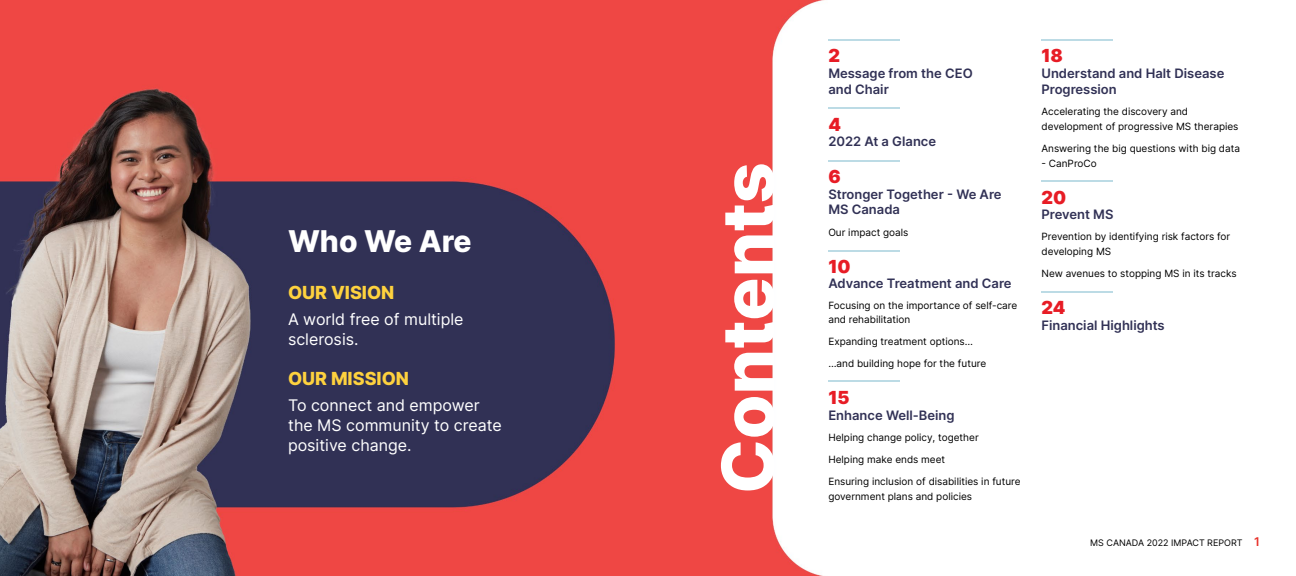
<style>
.page{position:relative;width:1296px;height:576px;background:#fff}
.page>*{position:absolute;margin:0;border:0;box-sizing:border-box;transform-origin:0 0}
.t1{font:800 72px "Inter";color:#fff}
.t2{font:800 30px "Inter";color:#fff}
.t3{font:800 18px "Inter";color:#fed23e}
.t4{font:900 18px "Inter";color:#e71c25}
.t5{font:16px/20px "Inter";color:#fff}
.t6{font:600 13px/15.6px "Inter";color:#313155}
.t7{font:10px/15px "Inter";color:#000}
.t8{font:9px "Inter";color:#000}
.s1{font-weight:600;font-size:12px;color:#e8332c}
</style>
<div class="page">
<img style="left:0;top:0;width:825px;height:576px">
<hr style="left:828px;top:39px;width:72px;height:2px;background:#bcdbe5">
<hr style="left:828px;top:107px;width:72px;height:2px;background:#bcdbe5">
<hr style="left:828px;top:160px;width:72px;height:2px;background:#bcdbe5">
<hr style="left:828px;top:250px;width:72px;height:2px;background:#bcdbe5">
<hr style="left:828px;top:380px;width:72px;height:2px;background:#bcdbe5">
<hr style="left:1041px;top:180px;width:72px;height:2px;background:#bcdbe5">
<hr style="left:1041px;top:291px;width:72px;height:2px;background:#bcdbe5">
<hr style="left:1041px;top:39px;width:72px;height:2px;background:#bcdbe5">
<h2 class="t2" style="left:288px;top:219px;width:185px">Who We Are</h2>
<h3 class="t3" style="left:288px;top:280px;width:108px">OUR VISION</h3>
<h3 class="t5" style="left:288px;top:309px;width:177px">A world free of multiple sclerosis.</h3>
<h3 class="t3" style="left:288px;top:366px;width:123px">OUR MISSION</h3>
<h3 class="t5" style="left:288px;top:395px;width:215px">To connect and empower the MS community to create positive change.</h3>
<h1 class="t1" style="left:695px;top:494px;width:333px;rotate:-90deg">Contents</h1>
<h3 class="t4" style="left:828px;top:43px;width:13px">2</h3>
<h3 class="t6" style="left:828px;top:65px;width:146px">Message from the CEO and Chair</h3>
<h3 class="t4" style="left:828px;top:111px;width:14px">4</h3>
<h3 class="t6" style="left:828px;top:133px;width:109px">2022 At a Glance</h3>
<h3 class="t4" style="left:828px;top:164px;width:14px">6</h3>
<h3 class="t6" style="left:828px;top:186px;width:175px">Stronger Together - We Are<br>MS Canada</h3>
<p class="t7" style="left:828px;top:224px;width:82px">Our impact goals</p>
<h3 class="t4" style="left:828px;top:253px;width:24px">10</h3>
<h3 class="t6" style="left:828px;top:276px;width:185px">Advance Treatment and Care</h3>
<p class="t7" style="left:828px;top:299px;width:190px;line-height:14px">Focusing on the importance of self-care and rehabilitation</p>
<p class="t7" style="left:828px;top:334px;width:146px">Expanding treatment options…</p>
<p class="t7" style="left:828px;top:356px;width:159px">…and building hope for the future</p>
<h3 class="t4" style="left:828px;top:385px;width:23px">15</h3>
<h3 class="t6" style="left:828px;top:407px;width:128px">Enhance Well-Being</h3>
<p class="t7" style="left:828px;top:430px;width:152px">Helping change policy, together</p>
<p class="t7" style="left:828px;top:452px;width:118px">Helping make ends meet</p>
<p class="t7" style="left:828px;top:474px;width:194px">Ensuring inclusion of disabilities in future government plans and policies</p>
<h3 class="t4" style="left:1041px;top:43px;width:23px">18</h3>
<h3 class="t6" style="left:1041px;top:65px;width:184px">Understand and Halt Disease<br>Progression</h3>
<p class="t7" style="left:1041px;top:103px;width:199px">Accelerating the discovery and development of progressive MS therapies</p>
<p class="t7" style="left:1041px;top:140px;width:200px">Answering the big questions with big data</p>
<p class="t7" style="left:1041px;top:155px;width:57px">- CanProCo</p>
<h3 class="t4" style="left:1041px;top:184px;width:26px">20</h3>
<h3 class="t6" style="left:1041px;top:206px;width:73px">Prevent MS</h3>
<p class="t7" style="left:1041px;top:229px;width:190px">Prevention by identifying risk factors for developing MS</p>
<p class="t7" style="left:1041px;top:266px;width:197px">New avenues to stopping MS in its tracks</p>
<h3 class="t4" style="left:1041px;top:295px;width:25px">24</h3>
<h3 class="t6" style="left:1041px;top:317px;width:125px">Financial Highlights</h3>
<p class="t8" style="left:1090px;top:536px;width:171px">MS CANADA 2022 IMPACT REPORT <span class="s1">1</span></p>
</div>
